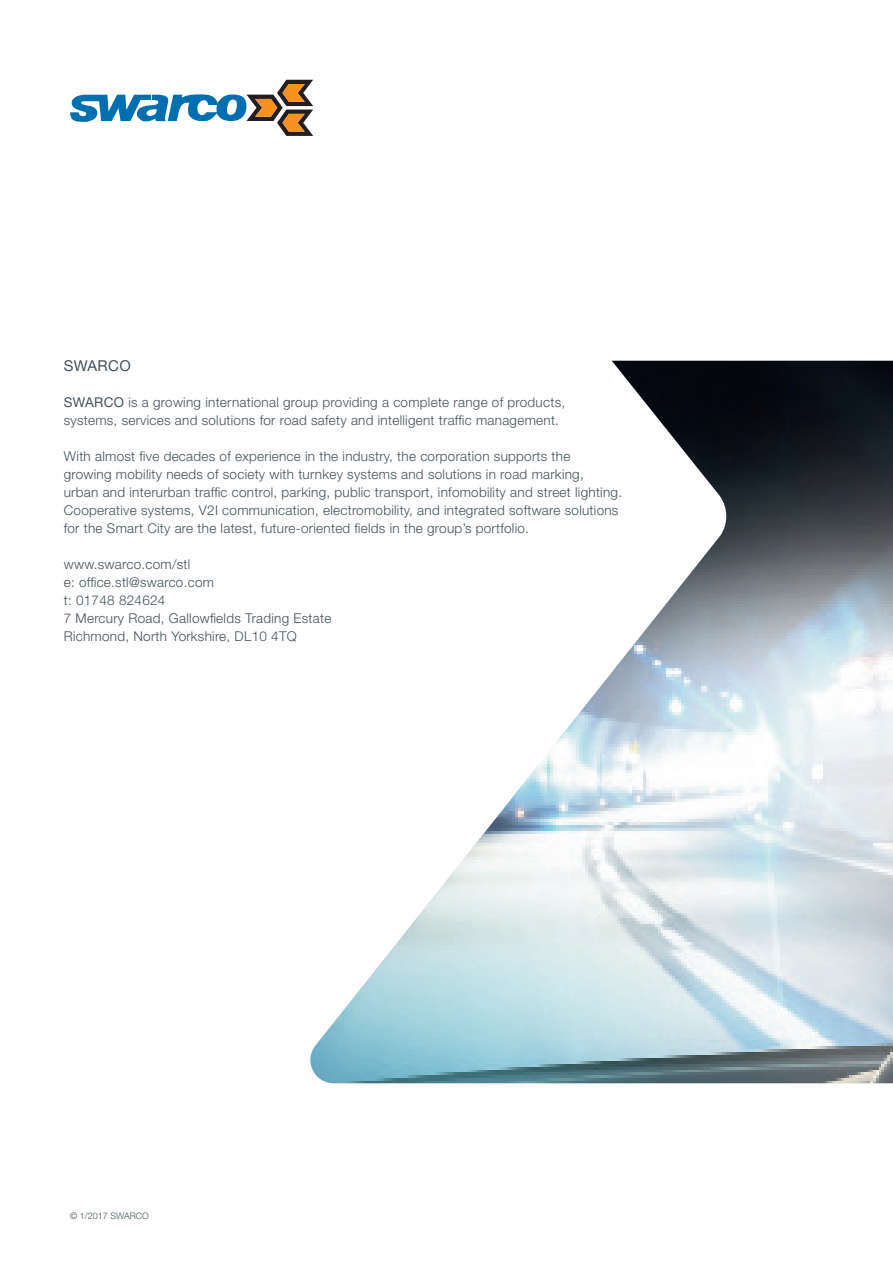
<style>
.page{position:relative;width:893px;height:1263px;background:#fff}
.page>*{position:absolute;margin:0;border:0;box-sizing:border-box;transform-origin:0 0}
.t1{font:15px "Helvetica Neue LT Std";letter-spacing:.02em;color:#425159}
.t2{font:300 13.5px/18px "Helvetica Neue LT Std";letter-spacing:.02em;color:#425159}
.t3{font:300 9px "Helvetica Neue LT Std";color:#425159}
.s1{font-weight:400}
</style>
<div class="page">
<svg style="left:70px;top:80px;width:243px;height:56px"></svg>
<img style="left:310px;top:361px;width:583px;height:722px">
<p class="t1" style="left:64px;top:356px;width:68px">SWARCO</p>
<p class="t2" style="left:64px;top:393px;width:503px"><span class="s1">SWARCO</span> is a growing international group providing a complete range of products, systems, services and solutions for road safety and intelligent traffic management.</p>
<p class="t2" style="left:64px;top:447px;width:560px">With almost five decades of experience in the industry, the corporation supports the<br>growing mobility needs of society with turnkey systems and solutions in road marking,<br>urban and interurban traffic control, parking, public transport, infomobility and street lighting.<br>Cooperative systems, V2I communication, electromobility, and integrated software solutions for the Smart City are the latest, future-oriented fields in the group’s portfolio.</p>
<p class="t2" style="left:64px;top:555px;width:128px">www.swarco.com/stl</p>
<p class="t2" style="left:64px;top:573px;width:152px">e: office.stl@swarco.com</p>
<p class="t2" style="left:64px;top:591px;width:103px">t: 01748 824624</p>
<p class="t2" style="left:64px;top:609px;width:269px">7 Mercury Road, Gallowfields Trading Estate</p>
<p class="t2" style="left:64px;top:627px;width:235px">Richmond, North Yorkshire, DL10 4TQ</p>
<p class="t3" style="left:70px;top:1210px;width:80px">© 1/2017 SWARCO</p>
</div>
